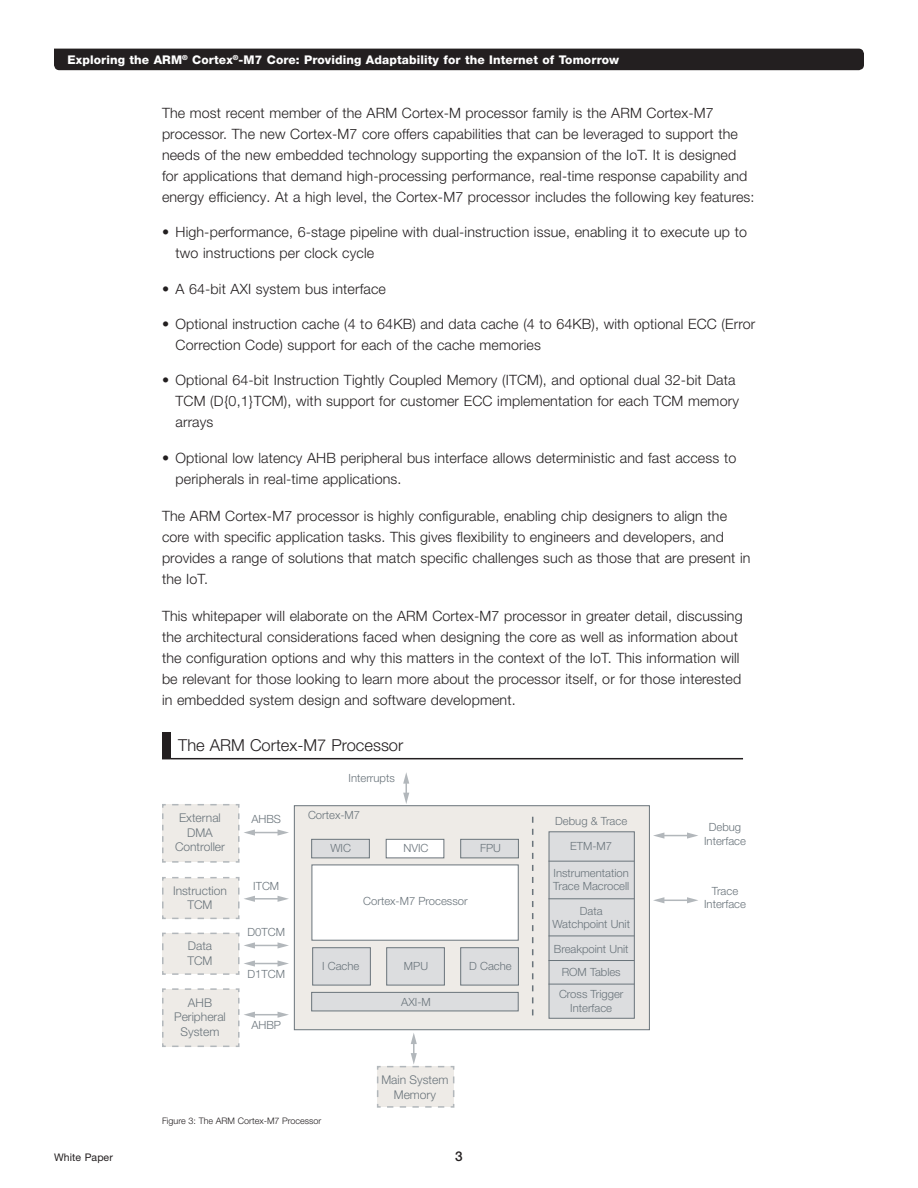
<style>
.page{position:relative;width:918px;height:1188px;background:#fff}
.page>*{position:absolute;margin:0;border:0;box-sizing:border-box;transform-origin:0 0}
._5_Diagram_table_Tit{font:300 16.5px "Helvetica Neue LT Pro";color:#231f20}
._0_BodyCopy{font:300 14.25px/21px "Helvetica Neue LT Pro";letter-spacing:.01em;color:#231f20}
._7_BodyBullets{font:300 14.25px/21px "Helvetica Neue LT Pro";letter-spacing:.01em;color:#231f20}
.t1{font:500 13.5px "Helvetica Neue LT Pro";color:#231f20}
.t2{font:300 12px/14.4px "Helvetica Neue";color:#6a747b;text-align:center}
.t3{font:800 12px "Helvetica Neue LT Pro";letter-spacing:.01em;color:#fff}
.t4{font:300 11.25px/13.5px "Helvetica Neue";color:#6a747b;text-align:center}
.t5{font:10.5px "Helvetica Neue LT Pro";letter-spacing:.01em;color:#231f20}
._5_Diagram_table_Tit-2{font:300 9px "Helvetica Neue LT Pro";color:#231f20}
</style>
<div class="page">
<div style="left:54px;top:49px;width:810px;height:21px;background:#231f20"></div>
<div style="left:162px;top:732px;width:9px;height:27px;background:#231f20"></div>
<hr style="left:171px;top:758px;width:572px;height:1px;background:#231f20">
<div style="left:294px;top:806px;width:356px;height:224px;background:#eeebe7;border:1px solid #6a747b"></div>
<div style="left:311px;top:992px;width:207px;height:19px;background:#dcdddf;border:1px solid #6a747b"></div>
<div style="left:461px;top:839px;width:58px;height:19px;background:#dcdddf;border:1px solid #6a747b"></div>
<div style="left:461px;top:948px;width:58px;height:37px;background:#dcdddf"></div>
<div style="left:549px;top:832px;width:86px;height:186px;background:#dcdddf;border:1px solid #6a747b"></div>
<div style="left:386px;top:948px;width:59px;height:37px;background:#dcdddf;border:1px solid #6a747b"></div>
<div style="left:312px;top:948px;width:59px;height:37px;background:#dcdddf;border:1px solid #6a747b"></div>
<div style="left:386px;top:839px;width:58px;height:19px;background:#fff;border:1px solid #6a747b"></div>
<div style="left:312px;top:865px;width:206px;height:75px;background:#fff"></div>
<svg style="left:162px;top:804px;width:127px;height:59px"></svg>
<hr style="left:252px;top:898px;width:29px;height:2px;background:#b2b7bb">
<svg style="left:162px;top:877px;width:93px;height:43px"></svg>
<svg style="left:278px;top:896px;width:11px;height:6px"></svg>
<svg style="left:162px;top:988px;width:127px;height:59px"></svg>
<svg style="left:377px;top:1033px;width:78px;height:75px"></svg>
<svg style="left:403px;top:772px;width:6px;height:32px"></svg>
<svg style="left:653px;top:833px;width:45px;height:6px"></svg>
<svg style="left:653px;top:897px;width:45px;height:6px"></svg>
<svg style="left:162px;top:932px;width:127px;height:43px"></svg>
<div style="left:311px;top:839px;width:59px;height:19px;background:#dcdddf;border:1px solid #6a747b"></div>
<hr style="left:549px;top:861px;width:85px;height:1px;background:#6a747b">
<hr style="left:549px;top:898px;width:85px;height:1px;background:#6a747b">
<hr style="left:549px;top:936px;width:85px;height:1px;background:#6a747b">
<hr style="left:549px;top:960px;width:85px;height:1px;background:#6a747b">
<hr style="left:549px;top:984px;width:85px;height:1px;background:#6a747b">
<svg style="left:532px;top:817px;width:1px;height:199px"></svg>
<p class="t3" style="left:68px;top:52px;width:553px">Exploring the ARM<sup>®</sup> Cortex<sup>®</sup>-M7 Core: Providing Adaptability for the Internet of Tomorrow</p>
<p class="_0_BodyCopy" style="left:162px;top:102px;width:594px">The most recent member of the ARM Cortex-M processor family is the ARM Cortex-M7 processor. The new Cortex-M7 core offers capabilities that can be leveraged to support the needs of the new embedded technology supporting the expansion of the IoT. It is designed for applications that demand high-processing performance, real-time response capability and energy efficiency. At a high level, the Cortex-M7 processor includes the following key features:</p>
<p class="_7_BodyBullets" style="left:176px;top:222px;width:573px;text-indent:-14px">• High-performance, 6-stage pipeline with dual-instruction issue, enabling it to execute up to two instructions per clock cycle</p>
<p class="_7_BodyBullets" style="left:162px;top:278px;width:226px">• A 64-bit AXI system bus interface</p>
<p class="_7_BodyBullets" style="left:176px;top:313px;width:581px;text-indent:-14px">• Optional instruction cache (4 to 64KB) and data cache (4 to 64KB), with optional ECC (Error<br>Correction Code) support for each of the cache memories</p>
<p class="_7_BodyBullets" style="left:176px;top:370px;width:565px;text-indent:-14px">• Optional 64-bit Instruction Tightly Coupled Memory (ITCM), and optional dual 32-bit Data<br>TCM (D{0,1}TCM), with support for customer ECC implementation for each TCM memory arrays</p>
<p class="_7_BodyBullets" style="left:176px;top:447px;width:562px;text-indent:-14px">• Optional low latency AHB peripheral bus interface allows deterministic and fast access to peripherals in real-time applications.</p>
<p class="_0_BodyCopy" style="left:162px;top:505px;width:590px">The ARM Cortex-M7 processor is highly configurable, enabling chip designers to align the core with specific application tasks. This gives flexibility to engineers and developers, and provides a range of solutions that match specific challenges such as those that are present in the IoT.</p>
<p class="_0_BodyCopy" style="left:162px;top:605px;width:582px">This whitepaper will elaborate on the ARM Cortex-M7 processor in greater detail, discussing the architectural considerations faced when designing the core as well as information about the configuration options and why this matters in the context of the IoT. This information will be relevant for those looking to learn more about the processor itself, or for those interested in embedded system design and software development.</p>
<p class="_5_Diagram_table_Tit" style="left:178px;top:735px;width:227px">The ARM Cortex-M7 Processor</p>
<p class="t5" style="left:54px;top:1151px;width:60px">White Paper</p>
<p class="t4" style="left:349px;top:771px;width:48px">Interrupts</p>
<p class="t2" style="left:175px;top:810px;width:51px">External<br>DMA<br>Controller</p>
<p class="t4" style="left:251px;top:811px;width:31px">AHBS</p>
<p class="t4" style="left:308px;top:808px;width:54px">Cortex-M7</p>
<p class="t4" style="left:330px;top:840px;width:22px">WIC</p>
<p class="t4" style="left:403px;top:840px;width:27px">NVIC</p>
<p class="t4" style="left:480px;top:840px;width:22px">FPU</p>
<p class="t2" style="left:173px;top:882px;width:55px">Instruction<br>TCM</p>
<p class="t2" style="left:187px;top:938px;width:27px;text-align:left">Data<br>TCM</p>
<p class="t2" style="left:174px;top:995px;width:53px">AHB<br>Peripheral<br>System</p>
<p class="t4" style="left:253px;top:878px;width:28px">ITCM</p>
<p class="t4" style="left:247px;top:925px;width:39px">D0TCM</p>
<p class="t4" style="left:247px;top:966px;width:39px">D1TCM</p>
<p class="t4" style="left:251px;top:1017px;width:31px">AHBP</p>
<p class="t4" style="left:363px;top:894px;width:106px">Cortex-M7 Processor</p>
<p class="t4" style="left:322px;top:958px;width:39px">I Cache</p>
<p class="t4" style="left:404px;top:958px;width:26px">MPU</p>
<p class="t4" style="left:401px;top:994px;width:31px">AXI-M</p>
<p class="t4" style="left:469px;top:958px;width:44px">D Cache</p>
<p class="t2" style="left:381px;top:1072px;width:68px">Main System<br>Memory</p>
<p class="_5_Diagram_table_Tit-2" style="left:162px;top:1116px;width:161px">Figure 3: The ARM Cortex-M7 Processor</p>
<p class="t1" style="left:455px;top:1148px;width:9px">3</p>
<p class="t4" style="left:555px;top:814px;width:73px">Debug &amp; Trace</p>
<p class="t4" style="left:570px;top:839px;width:43px">ETM-M7</p>
<p class="t4" style="left:553px;top:865px;width:78px;text-align:left">Instrumentation<br>Trace Macrocell</p>
<p class="t4" style="left:552px;top:903px;width:79px">Data<br>Watchpoint Unit</p>
<p class="t4" style="left:554px;top:941px;width:76px">Breakpoint Unit</p>
<p class="t4" style="left:562px;top:964px;width:61px">ROM Tables</p>
<p class="t4" style="left:559px;top:987px;width:66px">Cross Trigger<br>Interface</p>
<p class="t4" style="left:704px;top:819px;width:43px">Debug<br>Interface</p>
<p class="t4" style="left:704px;top:883px;width:43px">Trace<br>Interface</p>
</div>
